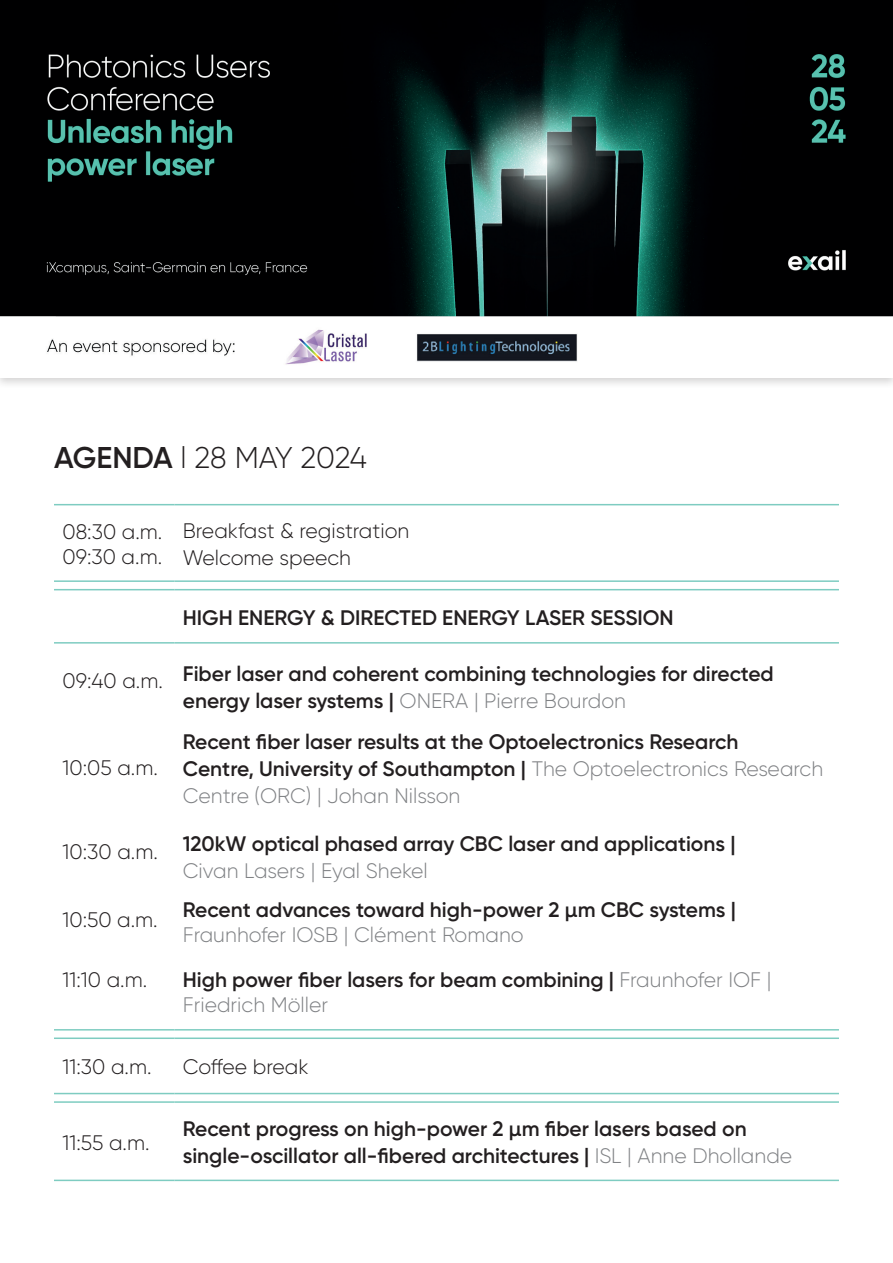
<style>
.page{position:relative;width:893px;height:1263px;background:#fff}
.page>*{position:absolute;margin:0;border:0;box-sizing:border-box;transform-origin:0 0}
.t1{font:300 30px "Gilroy";letter-spacing:-.01em;color:#231f20}
.t2{font:600 21px/27px "Gilroy";color:#231f20}
.t3{font:300 21px/25.2px "Gilroy";color:#231f20}
.t4{font:300 21px "Gilroy";color:#808285}
.s1{font-weight:600}
.s2{font-weight:300}
.s3{font-weight:300;color:#808285}
</style>
<div class="page">
<div style="left:0;top:0;width:893px;height:390px;background:#231f20;opacity:.2"></div>
<img style="left:0;top:0;width:893px;height:377px">
<hr style="left:54px;top:580px;width:120px;height:2px;background:#7eccc1">
<hr style="left:174px;top:580px;width:665px;height:2px;background:#7eccc1">
<hr style="left:54px;top:589px;width:120px;height:1px;background:#7eccc1">
<hr style="left:174px;top:589px;width:665px;height:1px;background:#7eccc1">
<hr style="left:54px;top:642px;width:120px;height:2px;background:#7eccc1">
<hr style="left:174px;top:642px;width:665px;height:2px;background:#7eccc1">
<hr style="left:54px;top:1037px;width:120px;height:2px;background:#7eccc1">
<hr style="left:174px;top:1037px;width:665px;height:2px;background:#7eccc1">
<hr style="left:54px;top:1093px;width:120px;height:1px;background:#7eccc1">
<hr style="left:174px;top:1093px;width:665px;height:1px;background:#7eccc1">
<hr style="left:54px;top:504px;width:120px;height:1px;background:#7eccc1">
<hr style="left:174px;top:504px;width:665px;height:1px;background:#7eccc1">
<hr style="left:54px;top:1029px;width:120px;height:1px;background:#7eccc1">
<hr style="left:174px;top:1029px;width:665px;height:1px;background:#7eccc1">
<hr style="left:54px;top:1101px;width:120px;height:2px;background:#7eccc1">
<hr style="left:174px;top:1101px;width:665px;height:2px;background:#7eccc1">
<hr style="left:54px;top:1179px;width:120px;height:2px;background:#7eccc1">
<hr style="left:174px;top:1179px;width:665px;height:2px;background:#7eccc1">
<h1 class="t1" style="left:54px;top:440px;width:315px"><span class="s1">AGENDA</span> l 28 MAY 2024</h1>
<p class="t3" style="left:63px;top:518px;width:101px">08:30 a.m.<br>09:30 a.m.</p>
<p class="t3" style="left:183px;top:517px;width:228px;line-height:27px">Breakfast &amp; registration<br>Welcome speech</p>
<p class="t2" style="left:183px;top:604px;width:492px">HIGH ENERGY &amp; DIRECTED ENERGY LASER SESSION</p>
<p class="t2" style="left:183px;top:660px;width:592px;text-indent:-120px"><span class="s2">09:40 a.m.</span> Fiber laser and coherent combining technologies for directed energy laser systems | <span class="s3">ONERA | Pierre Bourdon</span></p>
<p class="t2" style="left:183px;top:728px;width:642px">Recent fiber laser results at the Optoelectronics Research<br>Centre, University of Southampton | <span class="s3">The Optoelectronics Research<br>Centre (ORC) | Johan Nilsson</span></p>
<p class="t2" style="left:183px;top:830px;width:554px;text-indent:-120px"><span class="s2">10:30 a.m.</span> 120kW optical phased array CBC laser and applications |<br><span class="s3">Civan Lasers | Eyal Shekel</span></p>
<p class="t3" style="left:63px;top:906px;width:97px">10:50 a.m.</p>
<p class="t2" style="left:183px;top:896px;width:555px">Recent advances toward high-power 2 µm CBC systems |</p>
<p class="t4" style="left:183px;top:922px;width:342px">Fraunhofer IOSB | Clément Romano</p>
<p class="t3" style="left:63px;top:967px;width:86px">11:10 a.m.</p>
<p class="t2" style="left:183px;top:967px;width:590px;line-height:25.2px">High power fiber lasers for beam combining | <span class="s3">Fraunhofer IOF |<br>Friedrich Möller</span></p>
<p class="t3" style="left:63px;top:754px;width:97px">10:05 a.m.</p>
<p class="t3" style="left:63px;top:1054px;width:91px">11:30 a.m.</p>
<p class="t3" style="left:183px;top:1054px;width:127px">Coffee break</p>
<p class="t3" style="left:63px;top:1129px;width:89px">11:55 a.m.</p>
<p class="t2" style="left:183px;top:1115px;width:611px">Recent progress on high-power 2 µm fiber lasers based on single-oscillator all-fibered architectures | <span class="s3">ISL | Anne Dhollande</span></p>
</div>
